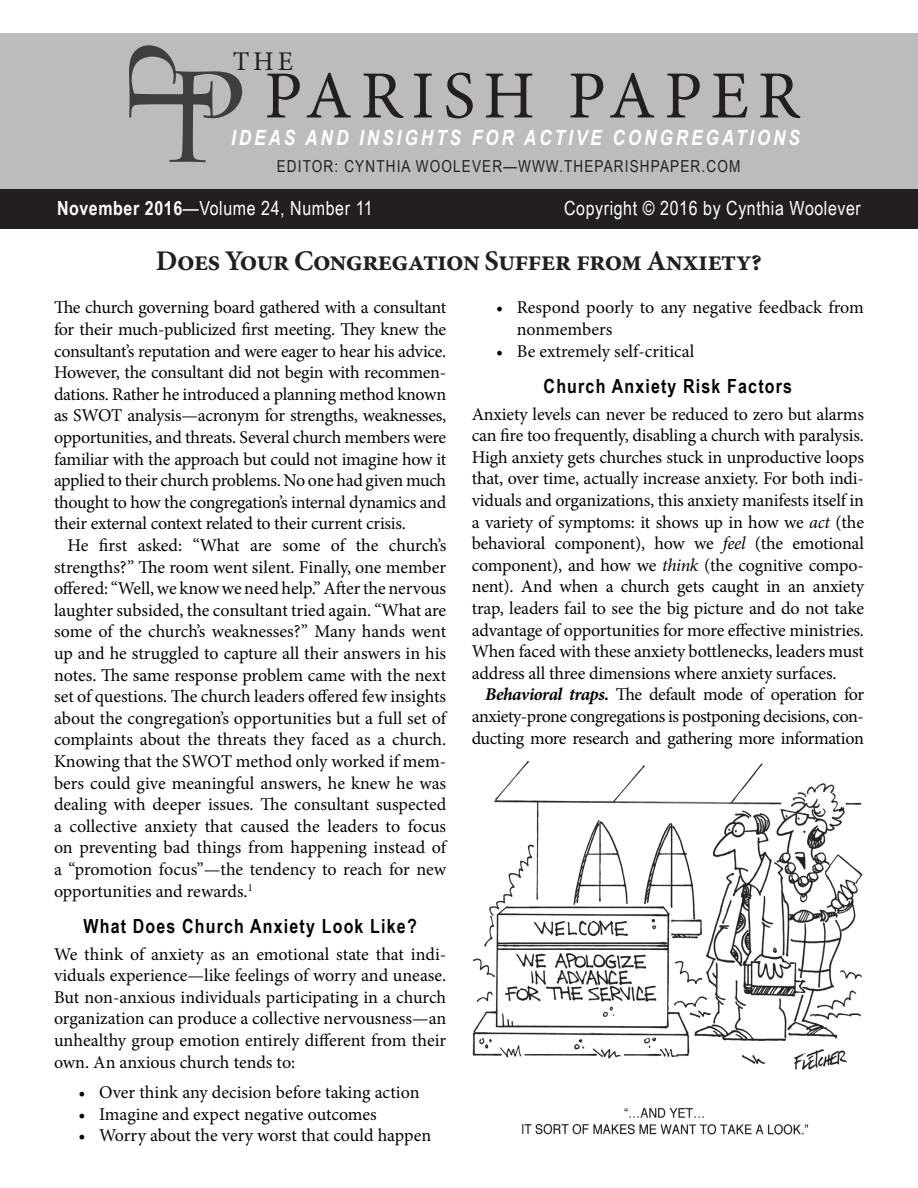
<style>
.page{position:relative;width:918px;height:1188px;background:#fff}
.page>*{position:absolute;margin:0;border:0;box-sizing:border-box;transform-origin:0 0}
.t1{font:67.5px "Minion Pro";letter-spacing:.13em;color:#231f20}
.t2{font:700 28.5px "Minion Pro";letter-spacing:-.03em;color:#231f20}
.t3{font:27px "Minion Pro";color:#231f20}
.t4{font:italic 700 21px "Arial Narrow";letter-spacing:.14em;color:#fff}
.t5{font:19.5px "Arial Narrow";letter-spacing:.03em;color:#fff}
.t6{font:700 19.5px "Arial Narrow";letter-spacing:.06em;color:#040503}
.t7{font:18px/21.6px "Minion Pro";letter-spacing:-.01em;color:#040503;text-align:justify}
.t8{font:16.5px "Arial Narrow";letter-spacing:.07em;color:#231f20}
.s1{font-weight:700}
.s2{font-style:italic}
.s3{font-weight:700;font-style:italic}
</style>
<div class="page">
<div style="left:0;top:189px;width:918px;height:40px;background:#231f20"></div>
<div style="left:0;top:33px;width:918px;height:156px;background:#bdbcbc"></div>
<img style="left:472px;top:761px;width:391px;height:374px">
<svg style="left:129px;top:45px;width:113px;height:117px"></svg>
<h3 class="t3" style="left:233px;top:44px;width:62px">THE</h3>
<h1 class="t1" style="left:264px;top:51px;width:537px">PARISH PAPER</h1>
<p class="t4" style="left:231px;top:121px;width:571px">IDEAS AND INSIGHTS FOR ACTIVE CONGREGATIONS</p>
<p class="t8" style="left:277px;top:154px;width:465px">EDITOR: CYNTHIA WOOLEVER—WWW.THEPARISHPAPER.COM</p>
<p class="t5" style="left:57px;top:194px;width:317px"><span class="s1">November 2016</span>—Volume 24, Number 11</p>
<p class="t5" style="left:564px;top:194px;width:298px">Copyright © 2016 by Cynthia Woolever</p>
<h2 class="t2" style="left:156px;top:241px;width:608px">Does Your Congregation Suffer from Anxiety?</h2>
<p class="t7" style="left:54px;top:297px;width:394px">The church governing board gathered with a consultant for their much-publicized first meeting. They knew the consultant’s reputation and were eager to hear his advice.<br>However, the consultant did not begin with recommen&shy;dations. Rather he introduced a planning method known as SWOT analysis—acronym for strengths, weaknesses, opportunities, and threats. Several church members were familiar with the approach but could not imagine how it applied to their church problems. No one had given much thought to how the congregation’s internal dynamics and their external context related to their current crisis.</p>
<p class="t7" style="left:54px;top:535px;width:394px;text-indent:14px">He first asked: “What are some of the church’s strengths?” The room went silent. Finally, one member offered: “Well, we know we need help.” After the nervous laughter subsided, the consultant tried again. “What are some of the church’s weaknesses?” Many hands went up and he struggled to capture all their answers in his notes. The same response problem came with the next set of questions. The church leaders offered few insights about the congregation’s opportunities but a full set of complaints about the threats they faced as a church.<br>Knowing that the SWOT method only worked if mem&shy;bers could give meaningful answers, he knew he was dealing with deeper issues. The consultant suspected a collective anxiety that caused the leaders to focus on preventing bad things from happening instead of a “promotion focus”—the tendency to reach for new opportunities and rewards.<sup>1</sup></p>
<p class="t6" style="left:83px;top:912px;width:335px">What Does Church Anxiety Look Like?</p>
<p class="t7" style="left:54px;top:943px;width:394px">We think of anxiety as an emotional state that indi&shy;viduals experience—like feelings of worry and unease.<br>But non-anxious individuals participating in a church organization can produce a collective nervousness—an unhealthy group emotion entirely different from their own. An anxious church tends to:</p>
<p class="t7" style="left:78px;top:1082px;width:343px">• Over think any decision before taking action</p>
<p class="t7" style="left:78px;top:1103px;width:300px">• Imagine and expect negative outcomes</p>
<p class="t7" style="left:78px;top:1125px;width:354px">• Worry about the very worst that could happen</p>
<p class="t7" style="left:517px;top:297px;width:349px;text-indent:-21px">• Respond poorly to any negative feedback from nonmembers</p>
<p class="t7" style="left:496px;top:340px;width:200px">• Be extremely self-critical</p>
<p class="t6" style="left:544px;top:372px;width:250px">Church Anxiety Risk Factors</p>
<p class="t7" style="left:472px;top:403px;width:394px">Anxiety levels can never be reduced to zero but alarms can fire too frequently, disabling a church with paralysis.<br>High anxiety gets churches stuck in unproductive loops that, over time, actually increase anxiety. For both indi&shy;viduals and organizations, this anxiety manifests itself in a variety of symptoms: it shows up in how we <span class="s2">act</span> (the behavioral component), how we <span class="s2">feel</span> (the emotional component), and how we <span class="s2">think</span> (the cognitive compo&shy;nent). And when a church gets caught in an anxiety trap, leaders fail to see the big picture and do not take advantage of opportunities for more effective ministries.<br>When faced with these anxiety bottlenecks, leaders must address all three dimensions where anxiety surfaces.</p>
<p class="t7" style="left:472px;top:684px;width:394px;text-indent:14px"><span class="s3">Behavioral traps.</span> The default mode of operation for anxiety-prone congregations is postponing decisions, con&shy;ducting more research and gathering more information</p>
</div>
